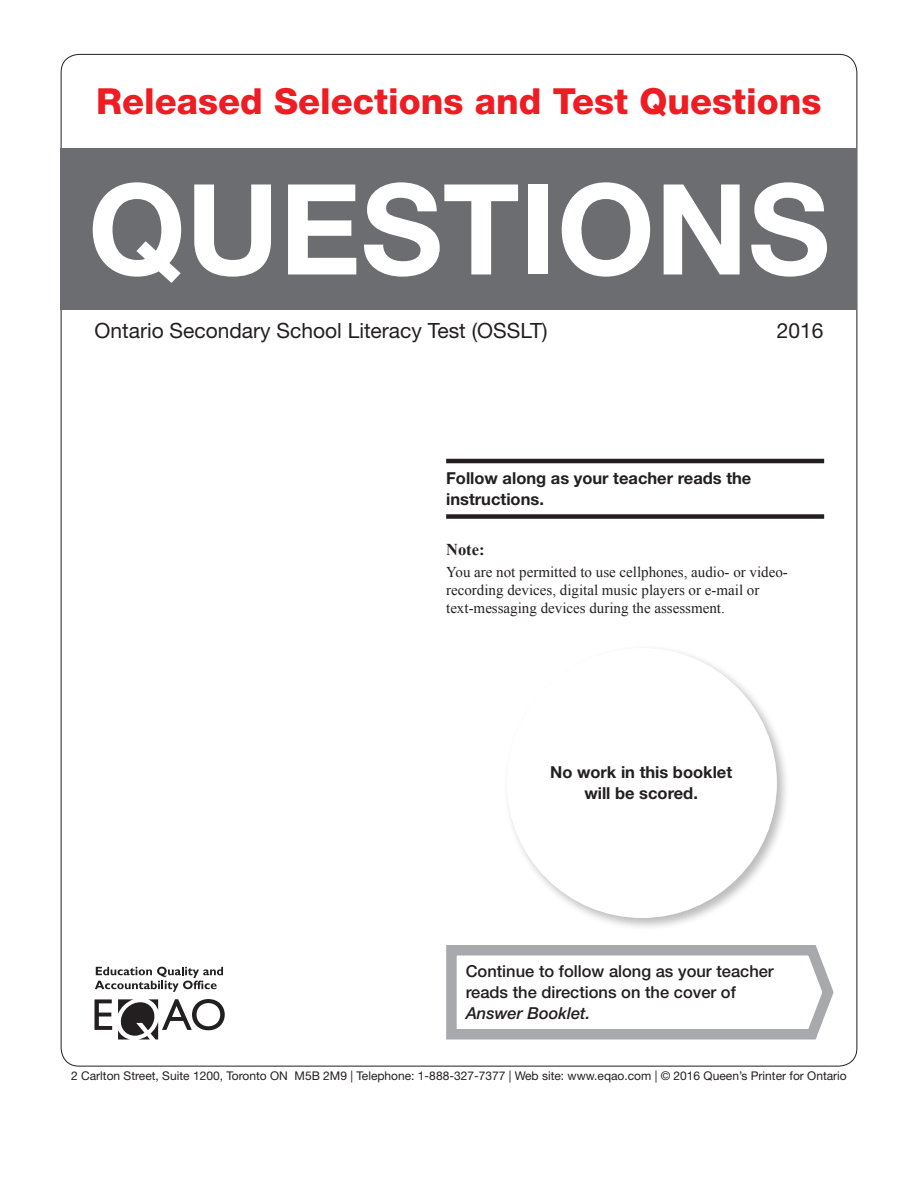
<style>
.page{position:relative;width:918px;height:1188px;background:#fff}
.page>*{position:absolute;margin:0;border:0;box-sizing:border-box;transform-origin:0 0}
.t1{font:700 126px "Helvetica Neue LT Std";color:#fff}
.t2{font:800 36px "Helvetica Neue LT Std";color:#ee1d23}
.t3{font:21px "Helvetica Neue LT Std";color:#231f20}
.t4{font:700 16.5px/21px "Helvetica Neue LT Std";color:#231f20;text-align:center}
.t5{font:500 16.5px/21px "Helvetica Neue LT Std";color:#231f20}
.t6{font:italic 500 16.5px "Helvetica Neue LT Std";color:#231f20}
.t7{font:700 16.5px "Times New Roman";color:#231f20}
.t8{font:15px/18px "Times New Roman";color:#231f20}
.t9{font:12px "Helvetica Neue LT Std";color:#231f20}
</style>
<div class="page">
<div style="left:61px;top:148px;width:796px;height:162px;background:#6c6d70"></div>
<svg style="left:94px;top:999px;width:18px;height:31px"></svg>
<svg style="left:95px;top:967px;width:128px;height:25px"></svg>
<svg style="left:118px;top:999px;width:107px;height:41px"></svg>
<svg style="left:446px;top:945px;width:388px;height:95px"></svg>
<div style="left:503px;top:644px;width:286px;height:286px;background:#231f20;opacity:.3"></div>
<div style="left:507px;top:648px;width:270px;height:270px;background:#fff;border-radius:50%"></div>
<hr style="left:446px;top:459px;width:378px;height:4px;background:#231f20">
<div style="left:446px;top:514px;width:378px;height:5px;background:#231f20"></div>
<h2 class="t2" style="left:96px;top:80px;width:727px">Released Selections and Test Questions</h2>
<h1 class="t1" style="left:88px;top:152px;width:744px">QUESTIONS</h1>
<h3 class="t3" style="left:94px;top:318px;width:455px">Ontario Secondary School Literacy Test (OSSLT)</h3>
<h3 class="t3" style="left:777px;top:318px;width:48px">2016</h3>
<p class="t4" style="left:446px;top:468px;width:307px;text-align:left">Follow along as your teacher reads the instructions.</p>
<p class="t7" style="left:446px;top:538px;width:40px">Note:</p>
<p class="t8" style="left:446px;top:563px;width:343px">You are not permitted to use cellphones, audio- or video&shy;recording devices, digital music players or e-mail or text-messaging devices during the assessment.</p>
<p class="t4" style="left:550px;top:762px;width:184px">No work in this booklet will be scored.</p>
<p class="t5" style="left:466px;top:961px;width:310px">Continue to follow along as your teacher reads the directions on the cover of</p>
<p class="t6" style="left:466px;top:1004px;width:126px">Answer Booklet.</p>
<p class="t9" style="left:71px;top:1069px;width:777px">2 Carlton Street, Suite 1200, Toronto ON M5B 2M9 | Telephone: 1-888-327-7377 | Web site: www.eqao.com | © 2016 Queen’s Printer for Ontario</p>
</div>
